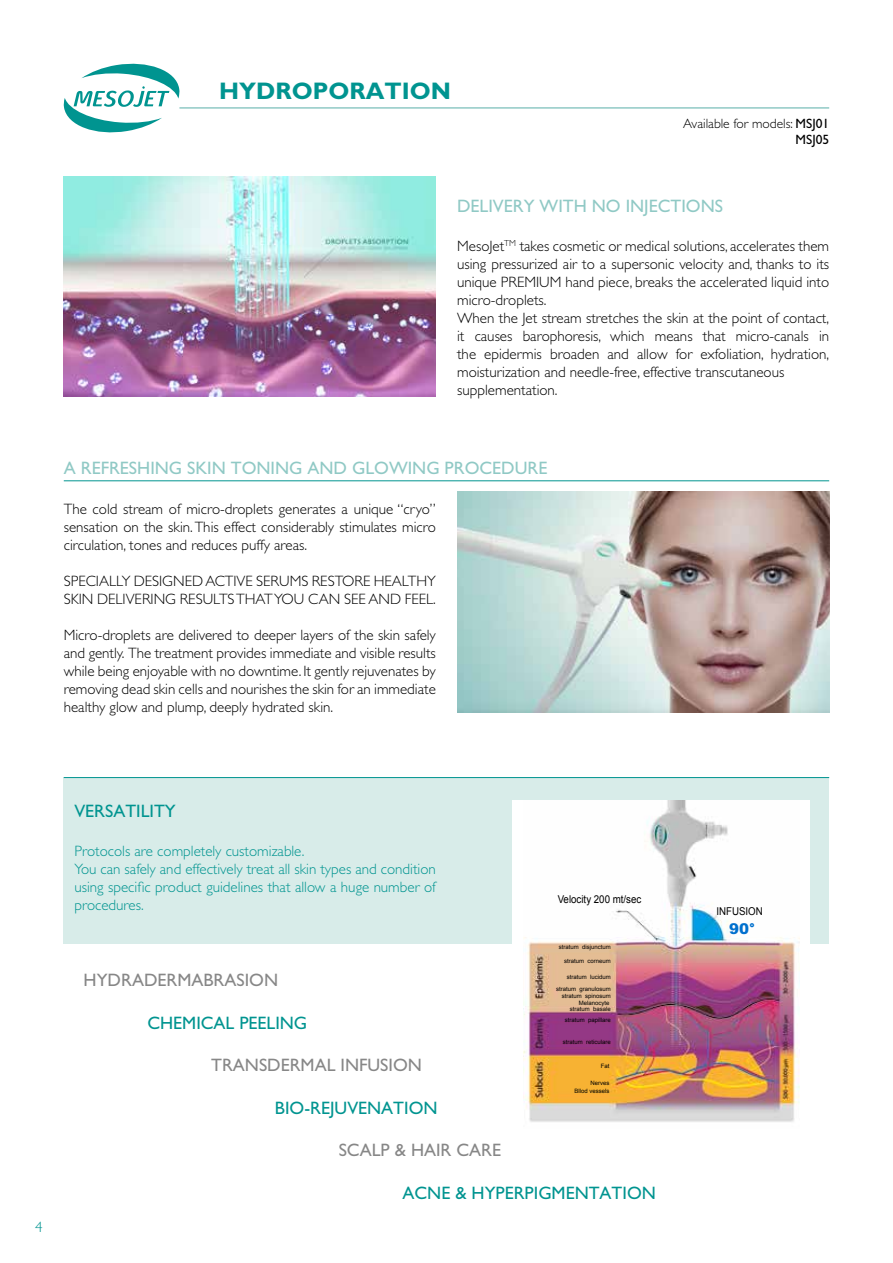
<style>
.page{position:relative;width:893px;height:1263px;background:#fff}
.page>*{position:absolute;margin:0;border:0;box-sizing:border-box;transform-origin:0 0}
.t1{font:700 24px "M Gill Sans";color:#009490}
.t2{font:18px "M Gill Sans";color:#90c9c5}
.t3{font:18px "M Gill Sans";color:#009490}
.t4{font:18px "M Gill Sans";color:#878787}
.t5{font:300 15px/18px "Gill Sans";color:#000}
.t6{font:300 15px/18px "Gill Sans";color:#009490}
.t7{font:900 15px "Arial";color:#0070ce}
.t8{font:300 13.5px "Gill Sans";color:#000}
.t9{font:13.5px "M Gill Sans";color:#000}
.t10{font:10.8px "Arial";color:#000;scale:.9 1}
.t11{font:6px/12.3px "Arial";color:#000;text-align:right}
.s1{font-family:"M Gill Sans";font-weight:400}
</style>
<div class="page">
<img style="left:64px;top:176px;width:372px;height:221px">
<svg style="left:64px;top:63px;width:116px;height:70px"></svg>
<hr style="left:179px;top:107px;width:650px;height:2px;background:#90c9c5">
<img style="left:457px;top:491px;width:372px;height:222px">
<hr style="left:64px;top:480px;width:765px;height:1px;background:#009490">
<div style="left:64px;top:777px;width:765px;height:167px;background:#d8ece9"></div>
<svg style="left:512px;top:801px;width:298px;height:302px"></svg>
<img style="left:523px;top:801px;width:276px;height:321px">
<hr style="left:64px;top:777px;width:765px;height:1px;background:#009490">
<h1 class="t1" style="left:219px;top:78px;width:233px">HYDROPORATION</h1>
<p class="t8" style="left:683px;top:116px;width:148px">Available for models: <span class="s1">MSJ01</span></p>
<p class="t9" style="left:796px;top:133px;width:35px">MSJ05</p>
<p class="t2" style="left:457px;top:196px;width:267px">DELIVERY WITH NO INJECTIONS</p>
<p class="t5" style="left:457px;top:237px;width:374px">MesoJet<sup>TM</sup> takes cosmetic or medical solutions, accelerates them using pressurized air to a supersonic velocity and, thanks to its unique PREMIUM hand piece, breaks the accelerated liquid into micro-droplets.<br>When the Jet stream stretches the skin at the point of contact, it causes barophoresis, which means that micro-canals in the epidermis broaden and allow for exfoliation, hydration, moisturization and needle-free, effective transcutaneous supplementation.</p>
<p class="t2" style="left:64px;top:459px;width:485px">A REFRESHING SKIN TONING AND GLOWING PROCEDURE</p>
<p class="t5" style="left:64px;top:500px;width:374px;text-align:justify">The cold stream of micro-droplets generates a unique “cryo” sensation on the skin. This effect considerably stimulates micro circulation, tones and reduces puffy areas.</p>
<p class="t5" style="left:64px;top:572px;width:374px">SPECIALLY DESIGNED ACTIVE SERUMS RESTORE HEALTHY<br>SKIN DELIVERING RESULTS THAT YOU CAN SEE AND FEEL.</p>
<p class="t5" style="left:64px;top:626px;width:374px;text-align:justify">Micro-droplets are delivered to deeper layers of the skin safely and gently. The treatment provides immediate and visible results while being enjoyable with no downtime. It gently rejuvenates by removing dead skin cells and nourishes the skin for an immediate healthy glow and plump, deeply hydrated skin.</p>
<p class="t6" style="left:35px;top:1218px;width:9px">4</p>
<p class="t3" style="left:74px;top:801px;width:103px">VERSATILITY</p>
<p class="t6" style="left:74px;top:842px;width:363px">Protocols are completely customizable.<br>You can safely and effectively treat all skin types and condition using specific product guidelines that allow a huge number of procedures.</p>
<p class="t10" style="left:558px;top:892px;width:94px">Velocity 200 mt/sec</p>
<p class="t11" style="left:559px;top:941px;width:53px">stratum disjunctum</p>
<p class="t11" style="left:564px;top:955px;width:48px">stratum corneum</p>
<p class="t11" style="left:556px;top:971px;width:56px">stratum lucidum stratum granulosum</p>
<p class="t11" style="left:562px;top:989px;width:50px">stratum spinosum</p>
<p class="t11" style="left:565px;top:1003px;width:47px;line-height:11.1px">stratum basale stratum papillare</p>
<p class="t11" style="left:563px;top:1035px;width:49px">stratum reticulare</p>
<p class="t11" style="left:601px;top:1060px;width:10px">Fat</p>
<p class="t11" style="left:575px;top:1079px;width:36px;line-height:7.9px">Nerves<br>Bllod vessels</p>
<p class="t4" style="left:84px;top:970px;width:196px">HYDRADERMABRASION</p>
<p class="t3" style="left:147px;top:1013px;width:161px">CHEMICAL PEELING</p>
<p class="t4" style="left:211px;top:1055px;width:212px">TRANSDERMAL INFUSION</p>
<p class="t3" style="left:275px;top:1098px;width:164px">BIO-REJUVENATION</p>
<p class="t4" style="left:339px;top:1140px;width:164px">SCALP &amp; HAIR CARE</p>
<p class="t3" style="left:402px;top:1183px;width:255px">ACNE &amp; HYPERPIGMENTATION</p>
<p class="t11" style="left:579px;top:996px;width:32px">Melanocyte</p>
<p class="t10" style="left:716px;top:904px;width:53px">INFUSION</p>
<p class="t7" style="left:729px;top:918px;width:27px">90°</p>
</div>
